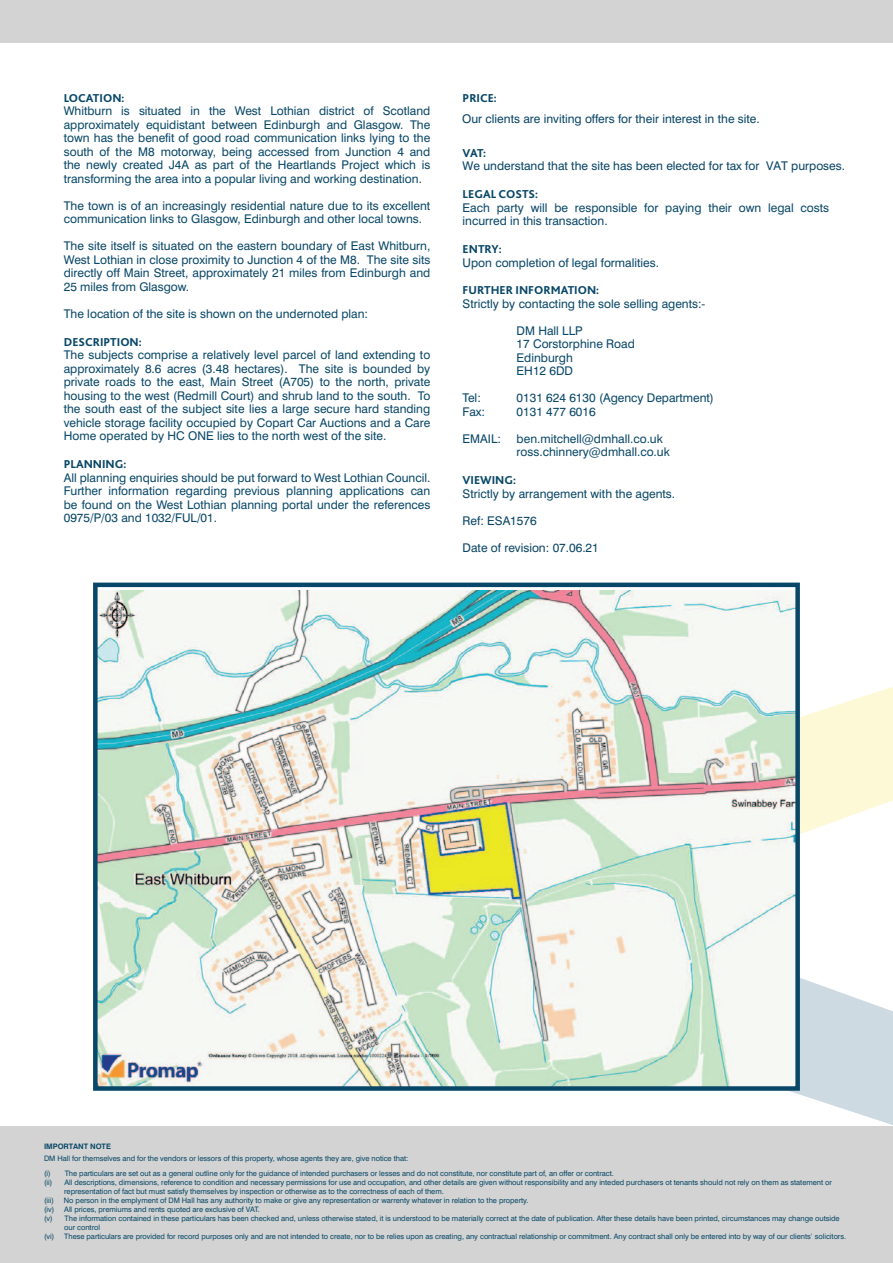
<style>
.page{position:relative;width:893px;height:1263px;background:#fff}
.page>*{position:absolute;margin:0;border:0;box-sizing:border-box;transform-origin:0 0}
.t1{font:12px/13.5px "Swiss 721 BT";color:#084767;text-align:justify}
.t2{font:12px "Swiss 721 BT";color:#084465}
.t3{font:800 12px "Bliss 2";color:#084767}
.t4{font:7.5px/15px "Swiss 721 BT";letter-spacing:-.005em;color:#084767}
.t5{font:700 7.5px "Swiss 721 BT";letter-spacing:-.005em;color:#084767}
</style>
<div class="page">
<div style="left:0;top:0;width:893px;height:43px;background:#d2d3d2"></div>
<div style="left:0;top:1127px;width:893px;height:136px;background:#d2d3d2"></div>
<svg style="left:482px;top:978px;width:411px;height:149px"></svg>
<svg style="left:800px;top:814px;width:55px;height:20px"></svg>
<svg style="left:800px;top:687px;width:93px;height:127px;background:#fdf8db"></svg>
<img style="left:98px;top:590px;width:697px;height:496px">
<div style="left:93px;top:583px;width:707px;height:508px;border:4px solid #084767"></div>
<p class="t3" style="left:64px;top:90px;width:62px">LOCATION:</p>
<p class="t1" style="left:64px;top:104px;width:368px">Whitburn is situated in the West Lothian district of Scotland approximately equidistant between Edinburgh and Glasgow. The town has the benefit of good road communication links lying to the south of the M8 motorway, being accessed from Junction 4 and the newly created J4A as part of the Heartlands Project which is transforming the area into a popular living and working destination.</p>
<p class="t1" style="left:64px;top:199px;width:368px">The town is of an increasingly residential nature due to its excellent communication links to Glasgow, Edinburgh and other local towns.</p>
<p class="t1" style="left:64px;top:239px;width:368px">The site itself is situated on the eastern boundary of East Whitburn, West Lothian in close proximity to Junction 4 of the M8. The site sits directly off Main Street, approximately 21 miles from Edinburgh and 25 miles from Glasgow.</p>
<p class="t1" style="left:64px;top:307px;width:306px">The location of the site is shown on the undernoted plan:</p>
<p class="t3" style="left:64px;top:334px;width:79px">DESCRIPTION:</p>
<p class="t1" style="left:64px;top:348px;width:368px">The subjects comprise a relatively level parcel of land extending to approximately 8.6 acres (3.48 hectares). The site is bounded by private roads to the east, Main Street (A705) to the north, private housing to the west (Redmill Court) and shrub land to the south. To the south east of the subject site lies a large secure hard standing vehicle storage facility occupied by Copart Car Auctions and a Care Home operated by HC ONE lies to the north west of the site.</p>
<p class="t3" style="left:64px;top:457px;width:64px">PLANNING:</p>
<p class="t1" style="left:64px;top:470px;width:368px">All planning enquiries should be put forward to West Lothian Council.<br>Further information regarding previous planning applications can be found on the West Lothian planning portal under the references 0975/P/03 and 1032/FUL/01.</p>
<p class="t3" style="left:463px;top:90px;width:36px">PRICE:</p>
<p class="t2" style="left:462px;top:111px;width:299px">Our clients are inviting offers for their interest in the site.</p>
<p class="t2" style="left:463px;top:159px;width:384px">We understand that the site has been elected for tax for VAT purposes.</p>
<p class="t3" style="left:463px;top:145px;width:25px">VAT:</p>
<p class="t3" style="left:463px;top:187px;width:77px">LEGAL COSTS:</p>
<p class="t1" style="left:463px;top:200px;width:368px">Each party will be responsible for paying their own legal costs incurred in this transaction.</p>
<p class="t3" style="left:463px;top:242px;width:40px">ENTRY:</p>
<p class="t1" style="left:463px;top:255px;width:198px">Upon completion of legal formalities.</p>
<p class="t3" style="left:463px;top:283px;width:138px">FURTHER INFORMATION:</p>
<p class="t1" style="left:463px;top:297px;width:244px">Strictly by contacting the sole selling agents:-</p>
<p class="t1" style="left:517px;top:324px;width:120px;text-align:left">DM Hall LLP<br>17 Corstorphine Road<br>Edinburgh<br>EH12 6DD</p>
<p class="t1" style="left:463px;top:391px;width:20px">Tel:</p>
<p class="t1" style="left:517px;top:391px;width:199px">0131 624 6130 (Agency Department)</p>
<p class="t1" style="left:463px;top:405px;width:24px">Fax:</p>
<p class="t1" style="left:517px;top:405px;width:81px">0131 477 6016</p>
<p class="t1" style="left:463px;top:432px;width:40px">EMAIL:</p>
<p class="t1" style="left:517px;top:432px;width:155px">ben.mitchell@dmhall.co.uk ross.chinnery@dmhall.co.uk</p>
<p class="t3" style="left:463px;top:473px;width:55px">VIEWING:</p>
<p class="t1" style="left:463px;top:487px;width:214px">Strictly by arrangement with the agents.</p>
<p class="t2" style="left:463px;top:513px;width:76px">Ref: ESA1576</p>
<p class="t2" style="left:463px;top:540px;width:138px">Date of revision: 07.06.21</p>
<p class="t5" style="left:44px;top:1142px;width:68px">IMPORTANT NOTE</p>
<p class="t4" style="left:44px;top:1150px;width:571px">DM Hall for themselves and for the vendors or lessors of this property, whose agents they are, give notice that:<br>(i) The particulars are set out as a general outline only for the guidance of intended purchasers or lesses and do not constitute, nor constitute part of, an offer or contract.</p>
<p class="t4" style="left:44px;top:1174px;width:10px">(ii)</p>
<p class="t4" style="left:64px;top:1177px;width:769px;line-height:9px">All descriptions, dimensions, reference to condition and necessary permissions for use and occupation, and other details are given without responsibility and any inteded purchasers ot tenants should not rely on them as statement or representation of fact but must satisfy themselves by inspection or otherwise as to the correctness of each of them.</p>
<p class="t4" style="left:44px;top:1192px;width:11px">(iii)</p>
<p class="t4" style="left:64px;top:1192px;width:466px">No person in the emplyment of DM Hall has any authority to make or give any representation or warrenty whatever in relation to the property.</p>
<p class="t4" style="left:44px;top:1201px;width:12px">(iv)</p>
<p class="t4" style="left:64px;top:1201px;width:197px">All prices, premiums and rents quoted are exclusive of VAT.</p>
<p class="t4" style="left:44px;top:1210px;width:797px">(v) The information contained in these particulars has been checked and, unless otherwise stated, it is understood to be materially correct at the date of publication. After these details have been printed, circumstances may change outside</p>
<p class="t4" style="left:64px;top:1219px;width:38px">our control</p>
<p class="t4" style="left:44px;top:1228px;width:12px">(vi)</p>
<p class="t4" style="left:64px;top:1228px;width:783px">These particulars are provided for record purposes only and are not intended to create, nor to be relies upon as creating, any contractual relationship or commitment. Any contract shall only be entered into by way of our clients’ solicitors.</p>
</div>
